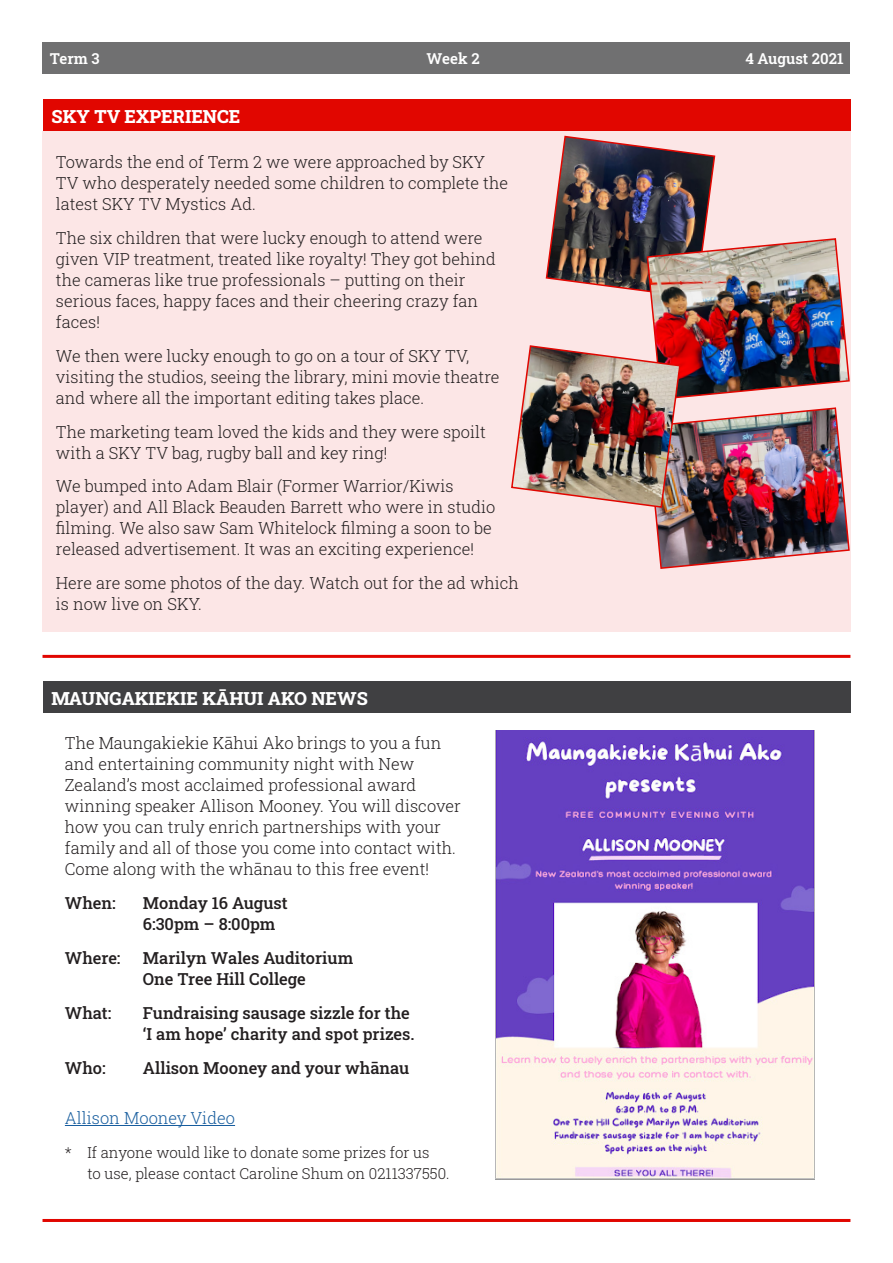
<style>
.page{position:relative;width:893px;height:1263px;background:#fff}
.page>*{position:absolute;margin:0;border:0;box-sizing:border-box;transform-origin:0 0}
.t1{font:800 18px "Roboto Slab";color:#fff}
.body_text{font:300 16.5px/21px "Roboto Slab";color:#231f20}
.body_text-2{font:500 16.5px/21px "Roboto Slab";color:#231f20}
.body_text-3{font:300 16.5px "Roboto Slab";color:#175d9e}
.body_text-4{font:300 15px/21px "Roboto Slab";color:#231f20}
.t2{font:600 15px "Roboto Slab";color:#fff}
</style>
<div class="page">
<div style="left:43px;top:131px;width:808px;height:500px;background:#fce6e6"></div>
<div style="left:43px;top:43px;width:807px;height:31px;background:#707071"></div>
<div style="left:43px;top:100px;width:808px;height:31px;background:#e10600"></div>
<div style="left:43px;top:681px;width:808px;height:32px;background:#404042"></div>
<hr style="left:65px;top:1125px;width:170px;height:1px;background:#175d9e">
<img style="left:496px;top:731px;width:318px;height:448px">
<hr style="left:43px;top:1219px;width:807px;height:3px;background:#e10600">
<hr style="left:43px;top:655px;width:807px;height:3px;background:#e10600">
<img style="left:511px;top:135px;width:339px;height:434px">
<p class="t2" style="left:50px;top:48px;width:51px">Term 3</p>
<p class="t2" style="left:427px;top:48px;width:55px">Week 2</p>
<p class="t2" style="left:745px;top:48px;width:100px">4 August 2021</p>
<p class="t1" style="left:52px;top:104px;width:190px">SKY TV EXPERIENCE</p>
<p class="body_text" style="left:56px;top:151px;width:454px">Towards the end of Term 2 we were approached by SKY<br>TV who desperately needed some children to complete the latest SKY TV Mystics Ad.</p>
<p class="body_text" style="left:56px;top:227px;width:441px">The six children that were lucky enough to attend were given VIP treatment, treated like royalty! They got behind the cameras like true professionals – putting on their serious faces, happy faces and their cheering crazy fan faces!</p>
<p class="body_text" style="left:56px;top:345px;width:445px">We then were lucky enough to go on a tour of SKY TV, visiting the studios, seeing the library, mini movie theatre and where all the important editing takes place.</p>
<p class="body_text" style="left:56px;top:421px;width:431px">The marketing team loved the kids and they were spoilt with a SKY TV bag, rugby ball and key ring!</p>
<p class="body_text" style="left:56px;top:475px;width:441px">We bumped into Adam Blair (Former Warrior/Kiwis player) and All Black Beauden Barrett who were in studio filming. We also saw Sam Whitelock filming a soon to be released advertisement. It was an exciting experience!</p>
<p class="body_text" style="left:56px;top:572px;width:465px">Here are some photos of the day. Watch out for the ad which is now live on SKY.</p>
<p class="t1" style="left:52px;top:686px;width:318px">MAUNGAKIEKIE KĀHUI AKO NEWS</p>
<p class="body_text" style="left:65px;top:732px;width:397px">The Maungakiekie Kāhui Ako brings to you a fun and entertaining community night with New Zealand’s most acclaimed professional award winning speaker Allison Mooney. You will discover how you can truly enrich partnerships with your family and all of those you come into contact with.<br>Come along with the whānau to this free event!</p>
<p class="body_text-2" style="left:65px;top:892px;width:52px">When:</p>
<p class="body_text-2" style="left:143px;top:892px;width:146px">Monday 16 August<br>6:30pm – 8:00pm</p>
<p class="body_text-2" style="left:65px;top:947px;width:57px">Where:</p>
<p class="body_text-2" style="left:143px;top:947px;width:212px">Marilyn Wales Auditorium<br>One Tree Hill College</p>
<p class="body_text-2" style="left:65px;top:1002px;width:48px">What:</p>
<p class="body_text-2" style="left:143px;top:1002px;width:273px">Fundraising sausage sizzle for the ‘I am hope’ charity and spot prizes.</p>
<p class="body_text-2" style="left:65px;top:1056px;width:42px">Who:</p>
<p class="body_text-2" style="left:143px;top:1056px;width:268px">Allison Mooney and your whānau</p>
<p class="body_text-3" style="left:65px;top:1107px;width:172px">Allison Mooney Video</p>
<p class="body_text-4" style="left:87px;top:1142px;width:364px;text-indent:-22px">* If anyone would like to donate some prizes for us<br>to use, please contact Caroline Shum on 0211337550.</p>
</div>
